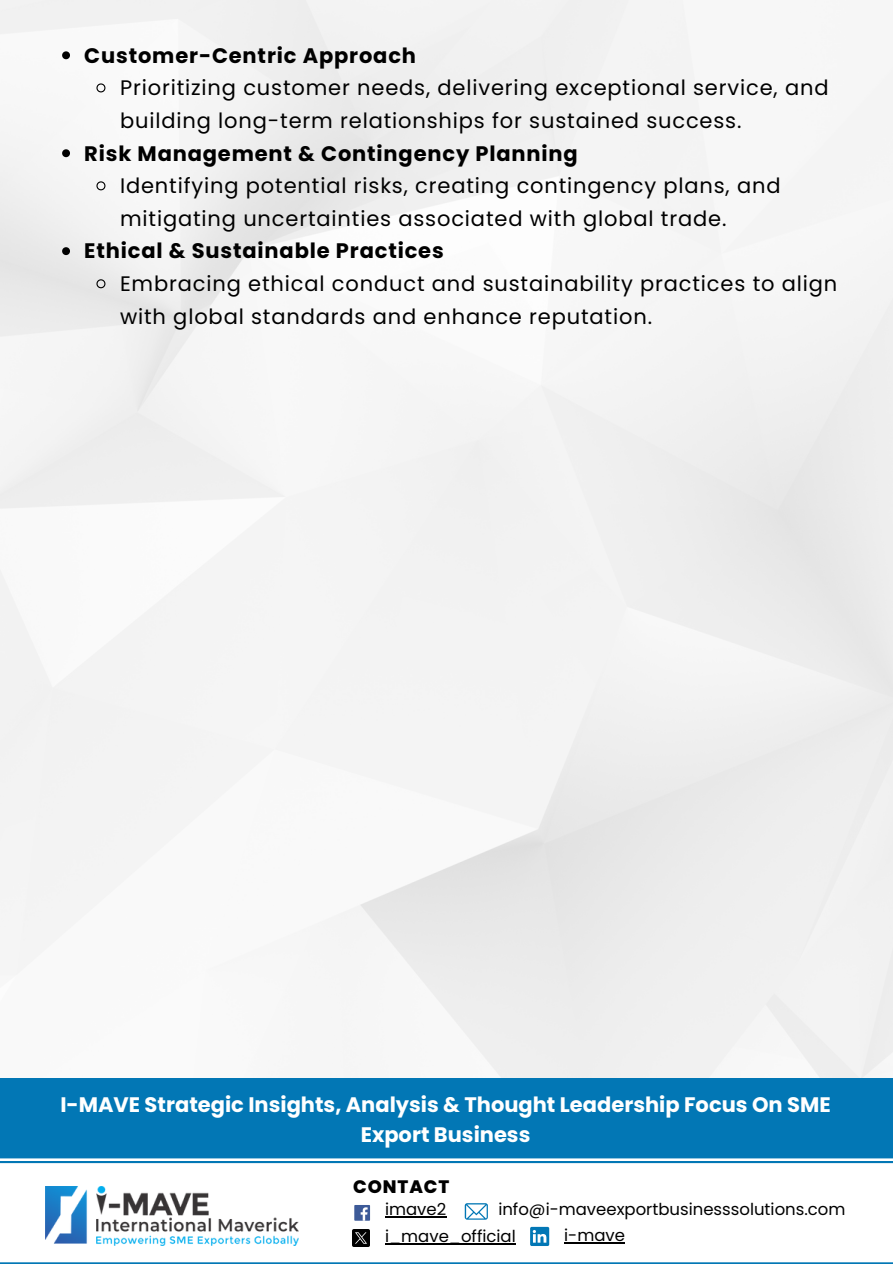
<style>
.page{position:relative;width:893px;height:1264px;background:#fff}
.page>*{position:absolute;margin:0;border:0;box-sizing:border-box;transform-origin:0 0}
.t1{font:21px/32.7px "Poppins";letter-spacing:.04em;color:#000}
.t2{font:700 21px "Poppins";letter-spacing:.04em;color:#000}
.t3{font:700 21px/29.2px "Poppins";color:#fff;text-align:center}
.t4{font:800 18px "Poppins";letter-spacing:.05em;color:#000}
.t5{font:16.5px "Poppins";color:#000}
</style>
<div class="page">
<div style="left:0;top:1078px;width:892px;height:83px;background:#0277b5"></div>
<svg style="left:62px;top:51px;width:8px;height:8px"></svg>
<svg style="left:96px;top:83px;width:10px;height:10px"></svg>
<svg style="left:62px;top:149px;width:8px;height:8px"></svg>
<svg style="left:96px;top:180px;width:10px;height:11px"></svg>
<svg style="left:62px;top:247px;width:8px;height:8px"></svg>
<svg style="left:96px;top:278px;width:10px;height:11px"></svg>
<svg style="left:0;top:1158px;width:892px;height:3px;background:#dbebf4"></svg>
<svg style="left:0;top:1161px;width:892px;height:102px"></svg>
<img style="left:45px;top:1186px;width:253px;height:59px">
<svg style="left:528px;top:1222px;width:21px;height:23px"></svg>
<svg style="left:463px;top:1198px;width:25px;height:21px"></svg>
<hr style="left:564px;top:1242px;width:61px;height:1px;background:#000">
<hr style="left:385px;top:1216px;width:61px;height:1px;background:#000">
<hr style="left:385px;top:1243px;width:130px;height:1px;background:#000">
<img style="left:352px;top:1229px;width:17px;height:17px">
<div style="left:354px;top:1204px;width:16px;height:16px;background:#3d5a98"></div>
<svg style="left:360px;top:1207px;width:7px;height:13px"></svg>
<p class="t2" style="left:84px;top:41px;width:333px">Customer-Centric Approach</p>
<p class="t1" style="left:120px;top:72px;width:710px">Prioritizing customer needs, delivering exceptional service, and building long-term relationships for sustained success.</p>
<p class="t2" style="left:84px;top:138px;width:495px">Risk Management &amp; Contingency Planning</p>
<p class="t1" style="left:120px;top:169px;width:662px">Identifying potential risks, creating contingency plans, and mitigating uncertainties associated with global trade.</p>
<p class="t2" style="left:84px;top:236px;width:361px">Ethical &amp; Sustainable Practices</p>
<h1 class="t1" style="left:120px;top:267px;width:718px">Embracing ethical conduct and sustainability practices to align with global standards and enhance reputation.</h1>
<p class="t3" style="left:60px;top:1090px;width:771px">I-MAVE Strategic Insights, Analysis &amp; Thought Leadership Focus On SME<br>Export Business</p>
<h3 class="t4" style="left:351px;top:1169px;width:97px">CONTACT</h3>
<p class="t4" style="left:353px;top:1173px;width:97px">CONTACT</p>
<p class="t5" style="left:496px;top:1193px;width:348px">info@i-maveexportbusinesssolutions.com</p>
<p class="t5" style="left:562px;top:1218px;width:62px">i-mave</p>
<p class="t5" style="left:383px;top:1193px;width:63px">imave2</p>
<p class="t5" style="left:383px;top:1219px;width:132px">i_mave_official</p>
<p class="t5" style="left:498px;top:1197px;width:348px">info@i-maveexportbusinesssolutions.com</p>
<p class="t5" style="left:564px;top:1223px;width:62px">i-mave</p>
<h3 class="t5" style="left:385px;top:1197px;width:63px">imave2</h3>
<p class="t5" style="left:385px;top:1224px;width:132px">i_mave_official</p>
</div>
